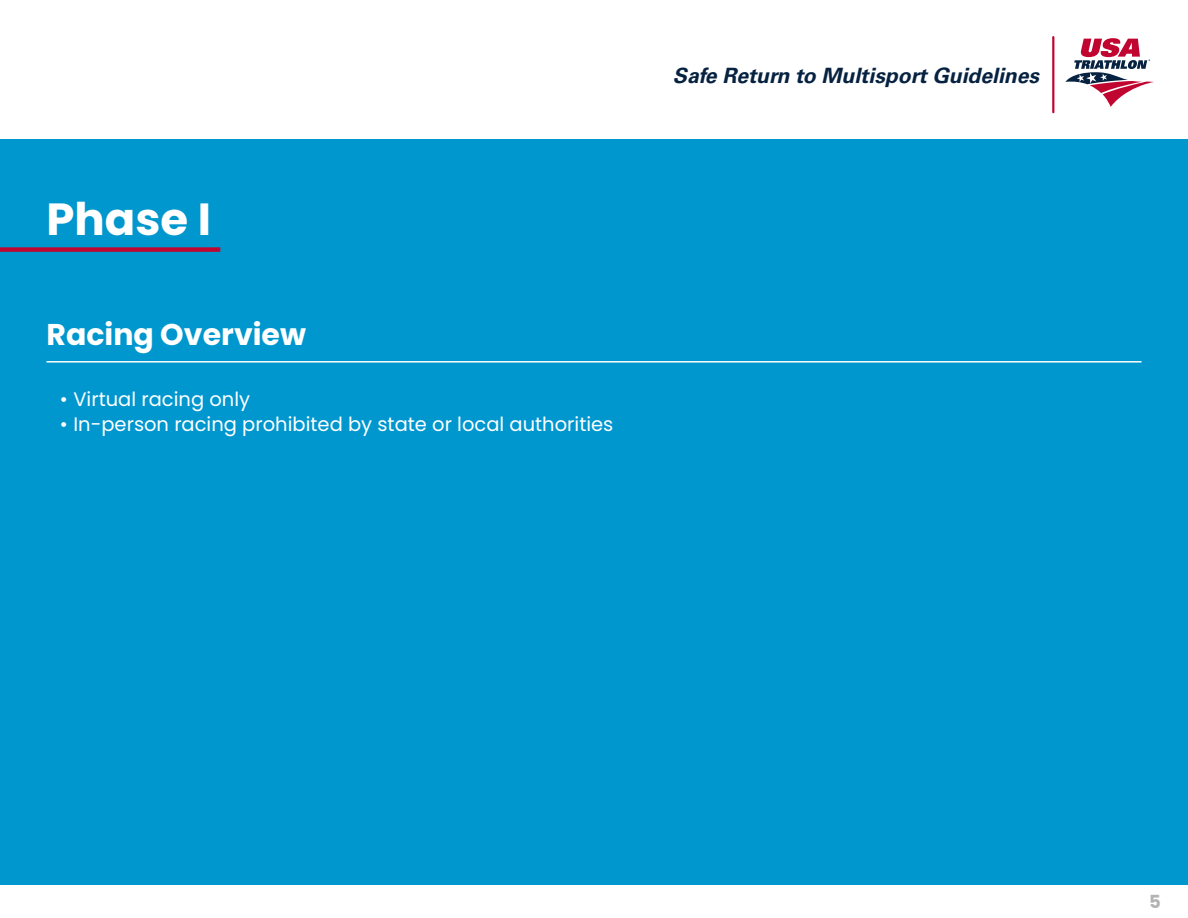
<style>
.page{position:relative;width:1188px;height:918px;background:#fff}
.page>*{position:absolute;margin:0;border:0;box-sizing:border-box;transform-origin:0 0}
.t1{font:700 45px "Poppins";color:#fff}
.t2{font:700 30px "Poppins";color:#fff}
.t3{font:italic 700 21.15px "Univers";color:#072241}
.t4{font:19.5px "Poppins";color:#fff}
.t5{font:700 18px "Poppins";color:#b3b3b3}
</style>
<div class="page">
<svg style="left:1065px;top:38px;width:89px;height:69px"></svg>
<hr style="left:1052px;top:37px;width:2px;height:75px;background:#c00630">
<div style="left:0;top:139px;width:1188px;height:746px;background:#0097ce"></div>
<hr style="left:46px;top:361px;width:1096px;height:2px;background:#fff">
<div style="left:0;top:247px;width:220px;height:5px;background:#c00630"></div>
<h1 class="t1" style="left:46px;top:193px;width:166px">Phase I</h1>
<h2 class="t2" style="left:46px;top:317px;width:261px">Racing Overview</h2>
<p class="t4" style="left:60px;top:388px;width:192px">• Virtual racing only</p>
<p class="t4" style="left:60px;top:413px;width:555px">• In-person racing prohibited by state or local authorities</p>
<p class="t3" style="left:673px;top:63px;width:368px">Safe Return to Multisport Guidelines</p>
<p class="t5" style="left:1149px;top:891px;width:13px">5</p>
</div>
